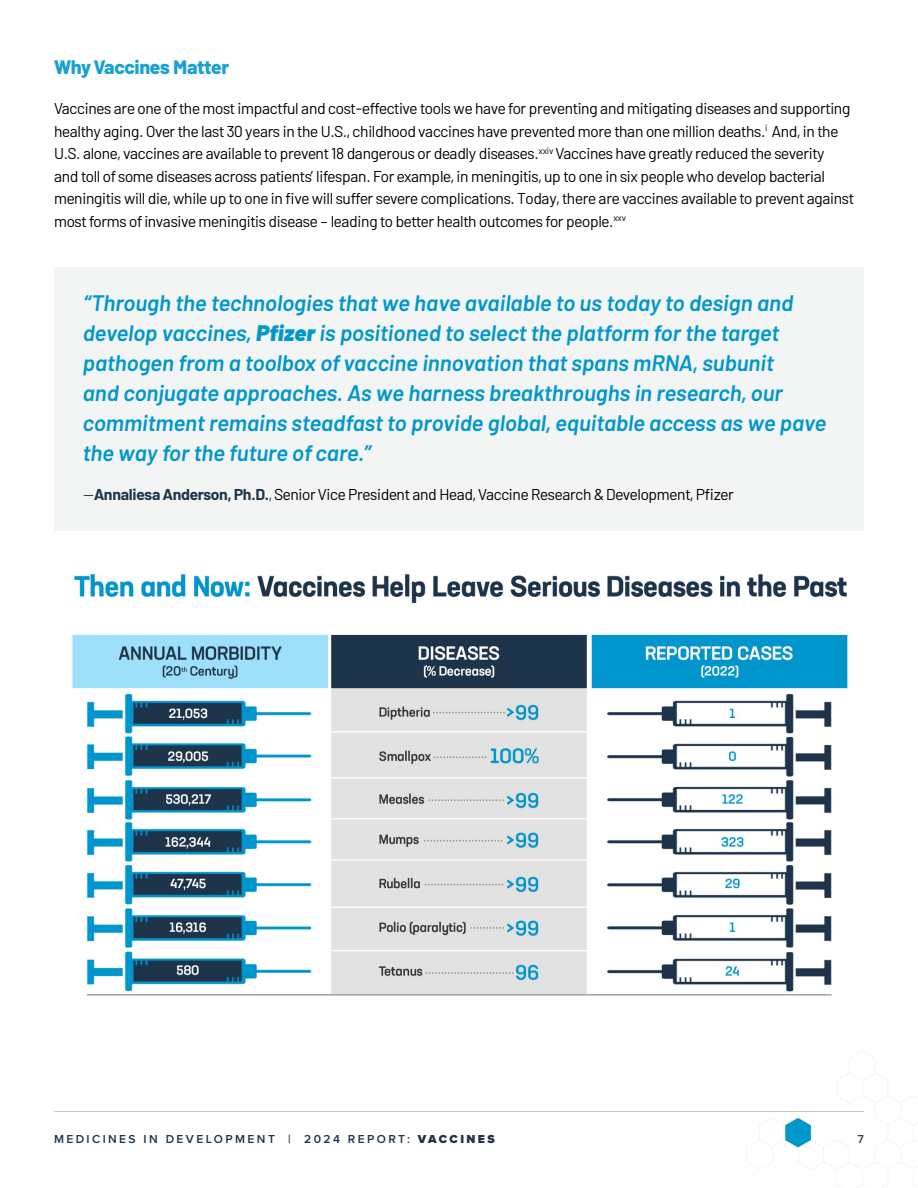
<style>
.page{position:relative;width:918px;height:1188px;background:#fff}
.page>*{position:absolute;margin:0;border:0;box-sizing:border-box;transform-origin:0 0}
.t1{font:italic 600 22.5px/30px "Barlow";color:#0097cd}
.t2{font:800 19.5px "Barlow";letter-spacing:-.02em;color:#1aa1d2}
.t3{font:15.75px/22.5px "Barlow";letter-spacing:-.02em;color:#000}
.t4{font:600 12px "Proxima Nova";letter-spacing:.2em;color:#1e344b}
.t5{font:600 12px "Proxima Nova";color:#414042}
.s1{font-weight:900}
.s2{color:#1e344b}
.s3{font-weight:700;color:#1e344b}
</style>
<div class="page">
<div style="left:54px;top:267px;width:810px;height:263px;background:#f3f4f4"></div>
<hr style="left:54px;top:1111px;width:810px;height:1px;background:#c7c8ca">
<svg style="left:747px;top:1051px;width:171px;height:137px"></svg>
<img style="left:72px;top:634px;width:776px;height:362px">
<img style="left:74px;top:574px;width:773px;height:30px">
<p class="t2" style="left:54px;top:52px;width:177px">Why Vaccines Matter</p>
<p class="t3" style="left:54px;top:96px;width:801px">Vaccines are one of the most impactful and cost-effective tools we have for preventing and mitigating diseases and supporting healthy aging. Over the last 30 years in the U.S., childhood vaccines have prevented more than one million deaths.<sup>i</sup> And, in the U.S. alone, vaccines are available to prevent 18 dangerous or deadly diseases.<sup>xxiv</sup> Vaccines have greatly reduced the severity<br>and toll of some diseases across patients’ lifespan. For example, in meningitis, up to one in six people who develop bacterial meningitis will die, while up to one in five will suffer severe complications. Today, there are vaccines available to prevent against most forms of invasive meningitis disease – leading to better health outcomes for people.<sup>xxv</sup></p>
<p class="t1" style="left:83px;top:286px;width:745px">“Through the technologies that we have available to us today to design and develop vaccines, <span class="s1">Pfizer</span> is positioned to select the platform for the target pathogen from a toolbox of vaccine innovation that spans mRNA, subunit<br>and conjugate approaches. As we harness breakthroughs in research, our commitment remains steadfast to provide global, equitable access as we pave the way for the future of care.”</p>
<p class="t3" style="left:83px;top:482px;width:653px"><span class="s2">—</span><span class="s3">Annaliesa Anderson, Ph.D.</span><span class="s2">,</span> Senior Vice President and Head, Vaccine Research &amp; Development, Pfizer</p>
<p class="t4" style="left:54px;top:1130px;width:442px">MEDICINES IN DEVELOPMENT | 2024 REPORT: <span class="s1">VACCINES</span></p>
<p class="t5" style="left:858px;top:1130px;width:8px">7</p>
</div>
